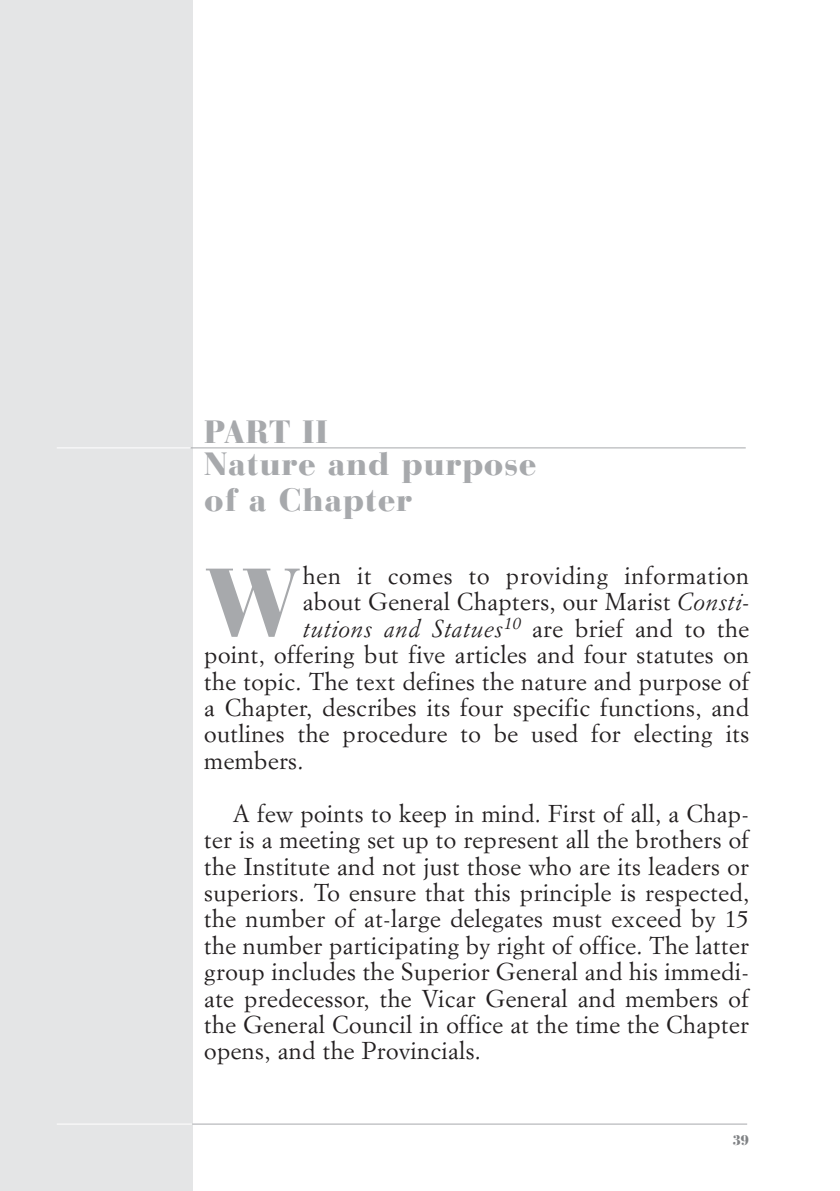
<style>
.page{position:relative;width:840px;height:1191px;background:#fff}
.page>*{position:absolute;margin:0;border:0;box-sizing:border-box;transform-origin:0 0}
.t1{font:900 96.8px "Bauer Bodoni";color:#a7a9ac}
.t2{font:900 32px/32px "Bauer Bodoni";letter-spacing:.02em;color:#a7a9ac}
.t3{font:24px/26.4px "Simoncini Garamond";letter-spacing:.015em;color:#231f20;text-align:justify}
.t4{font:italic 24px "Simoncini Garamond";letter-spacing:.015em;color:#231f20}
.t5{font:900 14px "Bauer Bodoni";color:#808285}
.s1{font-style:italic}
.s2{font-style:normal}
</style>
<div class="page">
<div style="left:0;top:0;width:193px;height:1191px;background:#e4e5e6"></div>
<hr style="left:192px;top:1123px;width:554px;height:1px;background:#a7a9ac">
<hr style="left:57px;top:1123px;width:135px;height:1px;background:#fff">
<hr style="left:190px;top:447px;width:555px;height:1px;background:#a7a9ac">
<hr style="left:57px;top:447px;width:134px;height:1px;background:#fff">
<h2 class="t2" style="left:204px;top:420px;width:334px">PART II<br>Nature and purpose</h2>
<h2 class="t2" style="left:204px;top:488px;width:209px">of a Chapter</h2>
<h1 class="t1" style="left:204px;top:566px;width:98px">W</h1>
<p class="t3" style="left:303px;top:564px;width:447px">hen it comes to providing information</p>
<p class="t3" style="left:303px;top:590px;width:447px">about General Chapters, our Marist <span class="s1">Consti-</span></p>
<p class="t4" style="left:303px;top:618px;width:447px">tutions and Statues<sup>10</sup> <span class="s2">are brief and to the</span></p>
<p class="t3" style="left:204px;top:643px;width:546px">point, offering but five articles and four statutes on</p>
<p class="t3" style="left:204px;top:670px;width:546px">the topic. The text defines the nature and purpose of</p>
<p class="t3" style="left:204px;top:696px;width:546px">a Chapter, describes its four specific functions, and</p>
<p class="t3" style="left:204px;top:722px;width:546px">outlines the procedure to be used for electing its</p>
<p class="t3" style="left:204px;top:749px;width:101px">members.</p>
<p class="t3" style="left:204px;top:802px;width:546px;text-indent:28px">A few points to keep in mind. First of all, a Chap&shy;ter is a meeting set up to represent all the brothers of the Institute and not just those who are its leaders or superiors. To ensure that this principle is respected, the number of at-large delegates must exceed by 15 the number participating by right of office. The latter group includes the Superior General and his immedi&shy;ate predecessor, the Vicar General and members of the General Council in office at the time the Chapter opens, and the Provincials.</p>
<p class="t5" style="left:732px;top:1134px;width:18px">39</p>
</div>
